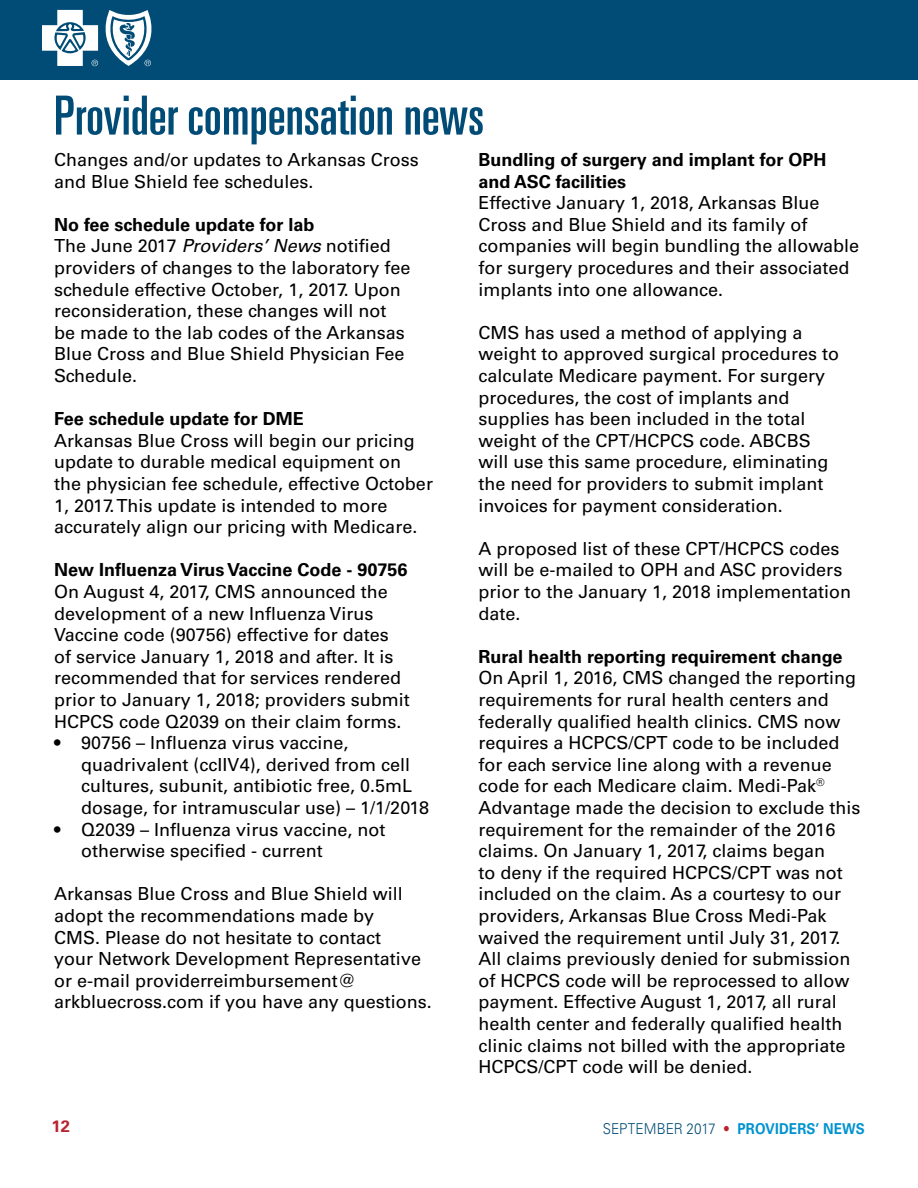
<style>
.page{position:relative;width:918px;height:1188px;background:#fff}
.page>*{position:absolute;margin:0;border:0;box-sizing:border-box;transform-origin:0 0}
.t1{font:ultra-condensed 54px "Univers LT Std";color:#004c76}
.t2{font:18px/21.6px "Univers LT Std";color:#000}
.t3{font:700 18px/21.6px "Univers LT Std";color:#000}
.t4{font:700 16.5px "Univers LT Std";color:#b8232f}
.t5{font:700 15px "Univers LT Std";letter-spacing:.01em;color:#0093d0;scale:.9 1}
.s1{font-weight:700}
.s2{font-style:italic}
.s3{font-weight:300;color:#004c76}
.s4{font-weight:300;color:#b8232f}
</style>
<div class="page">
<div style="left:0;top:0;width:918px;height:80px;background:#004c76"></div>
<svg style="left:42px;top:10px;width:110px;height:56px"></svg>
<h1 class="t1" style="left:54px;top:85px;width:432px">Provider compensation news</h1>
<p class="t2" style="left:54px;top:149px;width:366px">Changes and/or updates to Arkansas Cross and Blue Shield fee schedules.</p>
<p class="t2" style="left:54px;top:214px;width:358px"><span class="s1">No fee schedule update for lab<br></span>The June 2017 <span class="s2">Providers’ News</span> notified providers of changes to the laboratory fee schedule effective October, 1, 2017. Upon reconsideration, these changes will not be made to the lab codes of the Arkansas Blue Cross and Blue Shield Physician Fee Schedule.</p>
<p class="t3" style="left:54px;top:408px;width:251px">Fee schedule update for DME</p>
<p class="t2" style="left:54px;top:430px;width:380px">Arkansas Blue Cross will begin our pricing update to durable medical equipment on<br>the physician fee schedule, effective October 1, 2017. This update is intended to more accurately align our pricing with Medicare.</p>
<p class="t3" style="left:54px;top:559px;width:355px">New Influenza Virus Vaccine Code - 90756</p>
<p class="t2" style="left:54px;top:581px;width:357px">On August 4, 2017, CMS announced the development of a new Influenza Virus Vaccine code (90756) effective for dates of service January 1, 2018 and after. It is recommended that for services rendered prior to January 1, 2018; providers submit HCPCS code Q2039 on their claim forms.</p>
<p class="t2" style="left:81px;top:732px;width:349px;text-indent:-27px">• 90756 – Influenza virus vaccine, quadrivalent (ccIIV4), derived from cell cultures, subunit, antibiotic free, 0.5mL dosage, for intramuscular use) – 1/1/2018</p>
<p class="t2" style="left:81px;top:818px;width:306px;text-indent:-27px">• Q2039 – Influenza virus vaccine, not otherwise specified - current</p>
<p class="t2" style="left:54px;top:883px;width:379px">Arkansas Blue Cross and Blue Shield will adopt the recommendations made by<br>CMS. Please do not hesitate to contact<br>your Network Development Representative or e-mail providerreimbursement@ arkbluecross.com if you have any questions.</p>
<p class="t3" style="left:479px;top:149px;width:349px">Bundling of surgery and implant for OPH and ASC facilities</p>
<p class="t2" style="left:479px;top:192px;width:382px">Effective January 1, 2018, Arkansas Blue Cross and Blue Shield and its family of companies will begin bundling the allowable for surgery procedures and their associated implants into one allowance.</p>
<p class="t2" style="left:479px;top:322px;width:362px">CMS has used a method of applying a weight to approved surgical procedures to calculate Medicare payment. For surgery procedures, the cost of implants and supplies has been included in the total weight of the CPT/HCPCS code. ABCBS will use this same procedure, eliminating the need for providers to submit implant invoices for payment consideration.</p>
<p class="t2" style="left:479px;top:538px;width:374px">A proposed list of these CPT/HCPCS codes will be e-mailed to OPH and ASC providers prior to the January 1, 2018 implementation date.</p>
<p class="t3" style="left:479px;top:646px;width:366px">Rural health reporting requirement change</p>
<p class="t2" style="left:479px;top:667px;width:384px">On April 1, 2016, CMS changed the reporting requirements for rural health centers and federally qualified health clinics. CMS now requires a HCPCS/CPT code to be included for each service line along with a revenue code for each Medicare claim. Medi-Pak<sup>® </sup>Advantage made the decision to exclude this requirement for the remainder of the 2016 claims. On January 1, 2017, claims began<br>to deny if the required HCPCS/CPT was not included on the claim. As a courtesy to our providers, Arkansas Blue Cross Medi-Pak waived the requirement until July 31, 2017.<br>All claims previously denied for submission of HCPCS code will be reprocessed to allow payment. Effective August 1, 2017, all rural health center and federally qualified health clinic claims not billed with the appropriate HCPCS/CPT code will be denied.</p>
<p class="t4" style="left:52px;top:1117px;width:20px">12</p>
<p class="t5" style="left:603px;top:1120px;width:293px"><span class="s3">SEPTEMBER 2017</span> <span class="s4">•</span> PROVIDERS’ NEWS</p>
</div>
